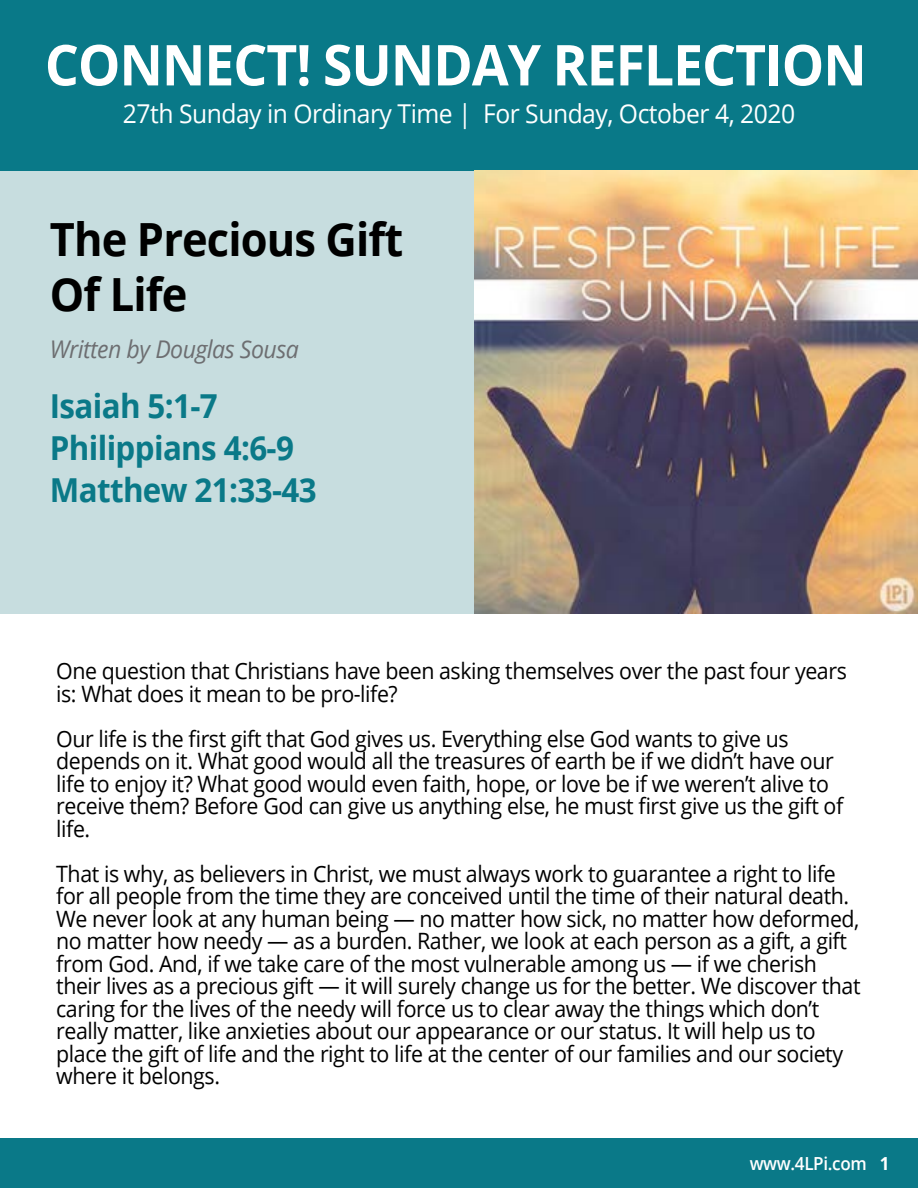
<style>
.page{position:relative;width:918px;height:1188px;background:#fff}
.page>*{position:absolute;margin:0;border:0;box-sizing:border-box;transform-origin:0 0}
.t1{font:700 56.4px "Open Sans";letter-spacing:-.02em;color:#fff;scale:.95 1}
.t2{font:700 45.75px/55.5px "Open Sans";letter-spacing:-.02em;color:#000;scale:.95 1}
.t3{font:700 33px/42px "Open Sans";letter-spacing:-.02em;color:#0a7988;scale:.95 1}
.t4{font:25.95px "Open Sans";letter-spacing:-.02em;color:#fff;scale:.95 1}
.t5{font:italic 24.3px "Open Sans";letter-spacing:-.02em;color:#6d6e71;scale:.95 1}
.t6{font:22.5px/22.5px "Open Sans";letter-spacing:-.02em;color:#000;scale:.95 1}
.t7{font:600 18px "Open Sans";letter-spacing:-.02em;color:#fff;scale:.95 1}
.s1{font-weight:700}
</style>
<div class="page">
<div style="left:0;top:151px;width:918px;height:463px;background:#c7dddf"></div>
<div style="left:0;top:0;width:918px;height:170px;background:#097988"></div>
<img style="left:474px;top:170px;width:444px;height:444px">
<div style="left:0;top:1138px;width:918px;height:50px;background:#0a7988"></div>
<h1 class="t1" style="left:45px;top:25px;width:867px">CONNECT! SUNDAY REFLECTION</h1>
<p class="t4" style="left:123px;top:96px;width:709px">27th Sunday in Ordinary Time | For Sunday, October 4, 2020</p>
<h2 class="t2" style="left:50px;top:210px;width:374px">The Precious Gift<br>Of Life</h2>
<p class="t5" style="left:50px;top:333px;width:264px">Written by Douglas Sousa</p>
<h3 class="t3" style="left:50px;top:384px;width:282px">Isaiah 5:1-7<br>Philippians 4:6-9<br>Matthew 21:33-43</h3>
<p class="t6" style="left:56px;top:659px;width:834px">One question that Christians have been asking themselves over the past four years is: What does it mean to be pro-life?</p>
<p class="t6" style="left:56px;top:727px;width:830px">Our life is the first gift that God gives us. Everything else God wants to give us depends on it. What good would all the treasures of earth be if we didn’t have our life to enjoy it? What good would even faith, hope, or love be if we weren’t alive to receive them? Before God can give us anything else, he must first give us the gift of life.</p>
<p class="t6" style="left:56px;top:862px;width:848px">That is why, as believers in Christ, we must always work to guarantee a right to life for all people from the time they are conceived until the time of their natural death.<br>We never look at any human being — no matter how sick, no matter how deformed, no matter how needy — as a burden. Rather, we look at each person as a gift, a gift from God. And, if we take care of the most vulnerable among us — if we cherish their lives as a precious gift — it will surely change us for the better. We discover that caring for the lives of the needy will force us to clear away the things which don’t really matter, like anxieties about our appearance or our status. It will help us to place the gift of life and the right to life at the center of our families and our society where it belongs.</p>
<p class="t7" style="left:750px;top:1151px;width:149px">www.4LPi.com <span class="s1">1</span></p>
</div>
